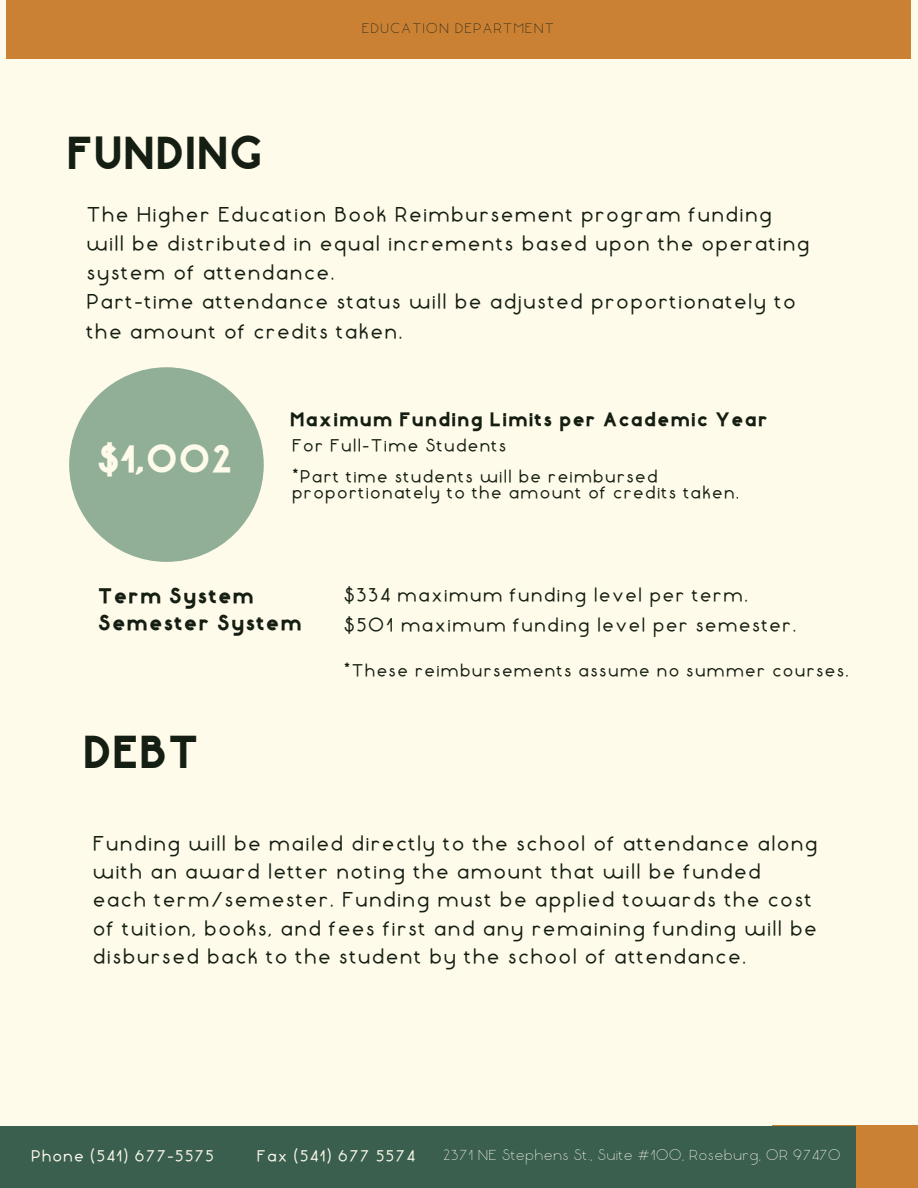
<style>
.page{position:relative;width:918px;height:1188px;background:#fffbea}
.page>*{position:absolute;margin:0;border:0;box-sizing:border-box;transform-origin:0 0}
.t1{font:900 38.25px "Liberal";color:#141e12}
.t2{font:900 32.25px "Liberal";color:#fffbea}
.t3{font:700 19.5px/28.2px "Liberal";letter-spacing:.05em;color:#141e12}
.t4{font:700 18px "Liberal";letter-spacing:.05em;color:#141e12}
.t5{font:900 18px "Liberal";letter-spacing:.05em;color:#141e12}
.t6{font:700 16.5px/15.8px "Liberal";letter-spacing:.05em;color:#141e12}
.t7{font:900 16.5px "Liberal";letter-spacing:.05em;color:#141e12}
.t8{font:300 15px "Liberal";color:#fffbea}
.t9{font:700 15px "Liberal";letter-spacing:.05em;color:#fffbea}
.t10{font:300 14.1px "Liberal";letter-spacing:.05em;color:#141e12}
</style>
<div class="page">
<div style="left:6px;top:0;width:905px;height:58px;background:#cb8134"></div>
<div style="left:772px;top:1126px;width:146px;height:62px;background:#cb8134"></div>
<div style="left:0;top:1126px;width:856px;height:62px;background:#3a5f4f"></div>
<div style="left:69px;top:367px;width:195px;height:195px;background:#91ae97;border-radius:50%"></div>
<p class="t1" style="left:69px;top:131px;width:199px">FUNDING</p>
<p class="t10" style="left:363px;top:21px;width:194px">EDUCATION DEPARTMENT</p>
<p class="t3" style="left:88px;top:200px;width:725px;line-height:29.2px">The Higher Education Book Reimbursement program funding will be distributed in equal increments based upon the operating system of attendance.</p>
<p class="t3" style="left:88px;top:288px;width:711px;line-height:29.2px">Part-time attendance status will be adjusted proportionately to the amount of credits taken.</p>
<p class="t7" style="left:291px;top:410px;width:480px">Maximum Funding Limits per Academic Year</p>
<p class="t2" style="left:98px;top:441px;width:139px">$1,002</p>
<p class="t6" style="left:293px;top:438px;width:216px">For Full-Time Students</p>
<p class="t6" style="left:293px;top:470px;width:449px">*Part time students will be reimbursed proportionately to the amount of credits taken.</p>
<p class="t5" style="left:99px;top:586px;width:158px">Term System</p>
<p class="t5" style="left:99px;top:613px;width:206px">Semester System</p>
<p class="t1" style="left:85px;top:731px;width:118px">DEBT</p>
<p class="t4" style="left:345px;top:585px;width:406px">$334 maximum funding level per term.</p>
<p class="t4" style="left:345px;top:614px;width:455px">$501 maximum funding level per semester.</p>
<p class="t6" style="left:345px;top:663px;width:507px">*These reimbursements assume no summer courses.</p>
<p class="t3" style="left:94px;top:830px;width:727px">Funding will be mailed directly to the school of attendance along with an award letter noting the amount that will be funded each term/semester. Funding must be applied towards the cost of tuition, books, and fees first and any remaining funding will be disbursed back to the student by the school of attendance.</p>
<p class="t9" style="left:32px;top:1147px;width:185px">Phone (541) 677-5575</p>
<p class="t9" style="left:258px;top:1147px;width:159px">Fax (541) 677 5574</p>
<p class="t8" style="left:444px;top:1147px;width:399px">2371 NE Stephens St., Suite #100, Roseburg, OR 97470</p>
</div>
